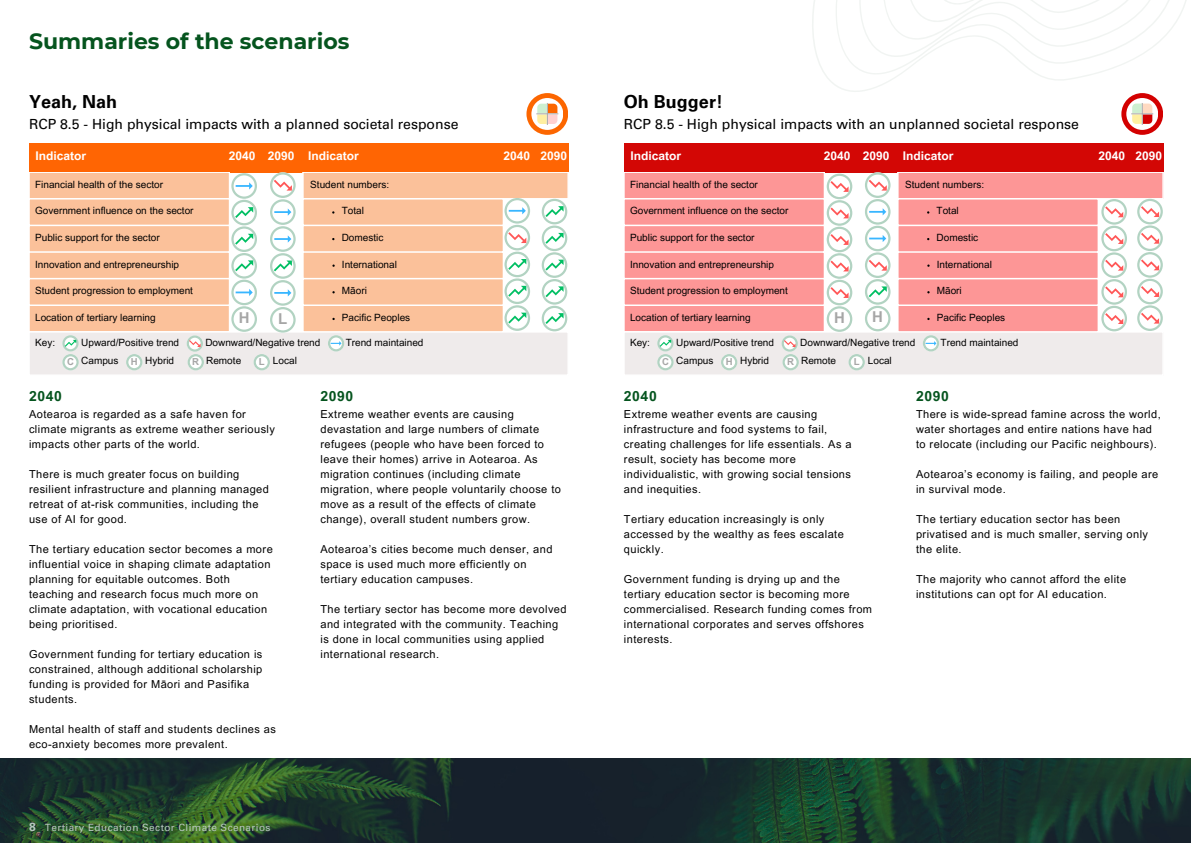
<style>
.page{position:relative;width:1191px;height:843px;background:#fff}
.page>*{position:absolute;margin:0;border:0;box-sizing:border-box;transform-origin:0 0}
.t1{font:700 22px "Montserrat";color:#05541e}
.t2{font:700 18px "Univers LT Pro 65";color:#000}
.t3{font:700 15px "Arial MT Pro";color:#a6a6a6}
.t4{font:14px "Univers LT Pro 55 Roman";color:#000}
.t5{font:700 14px "Arial MT Pro";letter-spacing:.04em;color:#05541e}
.t6{font:700 12px "Arial MT Pro";color:#fff}
.t7{font:700 12px "Univers LT Pro 65";color:#b9c8c0}
.t8{font:11px/15px "Arial MT Pro";letter-spacing:.04em;color:#000}
.t9{font:10px "Arial MT Pro";color:#000}
.t10{font:10px "Univers LT Pro 55 Roman";letter-spacing:.04em;color:#b9c8c0}
.t11{font:700 9.6px "Arial MT Pro";color:#a6a6a6}
</style>
<div class="page">
<img style="left:0;top:758px;width:1190px;height:84px">
<div style="left:526px;top:93px;width:42px;height:42px;background:#fc6600;border-radius:50%"></div>
<div style="left:531px;top:98px;width:32px;height:32px;background:#fff;border-radius:50%"></div>
<svg style="left:536px;top:103px;width:22px;height:22px"></svg>
<svg style="left:812px;top:0;width:374px;height:135px"></svg>
<div style="left:624px;top:143px;width:538px;height:29px;background:#d30705"></div>
<svg style="left:624px;top:172px;width:538px;height:202px"></svg>
<div style="left:29px;top:143px;width:539px;height:29px;background:#ff6503"></div>
<svg style="left:29px;top:172px;width:539px;height:202px"></svg>
<p class="t1" style="left:29px;top:27px;width:322px">Summaries of the scenarios</p>
<p class="t2" style="left:29px;top:95px;width:90px">Yeah, Nah</p>
<p class="t4" style="left:29px;top:119px;width:431px">RCP 8.5 - High physical impacts with a planned societal response</p>
<p class="t2" style="left:624px;top:95px;width:101px">Oh Bugger!</p>
<p class="t4" style="left:624px;top:119px;width:456px">RCP 8.5 - High physical impacts with an unplanned societal response</p>
<p class="t6" style="left:229px;top:151px;width:28px">2040</p>
<p class="t6" style="left:268px;top:151px;width:28px">2090</p>
<p class="t6" style="left:503px;top:151px;width:28px">2040</p>
<p class="t6" style="left:540px;top:151px;width:28px">2090</p>
<p class="t6" style="left:823px;top:151px;width:28px">2040</p>
<p class="t6" style="left:862px;top:151px;width:28px">2090</p>
<p class="t6" style="left:1098px;top:151px;width:28px">2040</p>
<p class="t6" style="left:1135px;top:151px;width:28px">2090</p>
<p class="t6" style="left:36px;top:151px;width:52px">Indicator</p>
<p class="t6" style="left:308px;top:151px;width:52px">Indicator</p>
<p class="t9" style="left:35px;top:180px;width:129px">Financial health of the sector</p>
<p class="t9" style="left:35px;top:207px;width:160px">Government influence on the sector</p>
<p class="t9" style="left:35px;top:233px;width:126px">Public support for the sector</p>
<p class="t9" style="left:35px;top:260px;width:145px">Innovation and entrepreneurship</p>
<p class="t9" style="left:35px;top:287px;width:159px">Student progression to employment</p>
<p class="t9" style="left:35px;top:313px;width:122px">Location of tertiary learning</p>
<p class="t6" style="left:630px;top:151px;width:52px">Indicator</p>
<p class="t6" style="left:902px;top:151px;width:52px">Indicator</p>
<p class="t9" style="left:630px;top:180px;width:129px">Financial health of the sector</p>
<p class="t9" style="left:630px;top:207px;width:160px">Government influence on the sector</p>
<p class="t9" style="left:630px;top:233px;width:126px">Public support for the sector</p>
<p class="t9" style="left:630px;top:260px;width:145px">Innovation and entrepreneurship</p>
<p class="t9" style="left:630px;top:287px;width:159px">Student progression to employment</p>
<p class="t9" style="left:630px;top:313px;width:122px">Location of tertiary learning</p>
<p class="t9" style="left:310px;top:180px;width:80px">Student numbers:</p>
<p class="t9" style="left:341px;top:207px;width:24px">Total</p>
<p class="t9" style="left:341px;top:233px;width:43px">Domestic</p>
<p class="t9" style="left:342px;top:260px;width:57px">International</p>
<p class="t9" style="left:342px;top:287px;width:26px">Māori</p>
<p class="t9" style="left:342px;top:313px;width:70px">Pacific Peoples</p>
<p class="t9" style="left:905px;top:180px;width:80px">Student numbers:</p>
<p class="t9" style="left:936px;top:207px;width:24px">Total</p>
<p class="t9" style="left:936px;top:233px;width:43px">Domestic</p>
<p class="t9" style="left:936px;top:260px;width:57px">International</p>
<p class="t9" style="left:936px;top:287px;width:26px">Māori</p>
<p class="t9" style="left:936px;top:313px;width:70px">Pacific Peoples</p>
<p class="t3" style="left:239px;top:312px;width:12px">H</p>
<p class="t3" style="left:872px;top:311px;width:12px">H</p>
<p class="t3" style="left:834px;top:312px;width:12px">H</p>
<p class="t3" style="left:278px;top:312px;width:11px">L</p>
<p class="t9" style="left:35px;top:338px;width:22px">Key:</p>
<p class="t9" style="left:81px;top:338px;width:99px">Upward/Positive trend</p>
<p class="t9" style="left:205px;top:338px;width:116px">Downward/Negative trend</p>
<p class="t9" style="left:346px;top:338px;width:79px">Trend maintained</p>
<p class="t9" style="left:81px;top:357px;width:39px">Campus</p>
<p class="t9" style="left:145px;top:357px;width:30px">Hybrid</p>
<p class="t9" style="left:206px;top:357px;width:36px">Remote</p>
<p class="t9" style="left:273px;top:357px;width:25px">Local</p>
<p class="t11" style="left:67px;top:357px;width:8px">C</p>
<p class="t11" style="left:131px;top:357px;width:8px">H</p>
<p class="t11" style="left:192px;top:357px;width:8px">R</p>
<p class="t11" style="left:259px;top:357px;width:7px">L</p>
<p class="t9" style="left:630px;top:338px;width:22px">Key:</p>
<p class="t9" style="left:676px;top:338px;width:99px">Upward/Positive trend</p>
<p class="t9" style="left:800px;top:338px;width:116px">Downward/Negative trend</p>
<p class="t9" style="left:940px;top:338px;width:79px">Trend maintained</p>
<p class="t9" style="left:676px;top:357px;width:39px">Campus</p>
<p class="t9" style="left:740px;top:357px;width:30px">Hybrid</p>
<p class="t9" style="left:801px;top:357px;width:36px">Remote</p>
<p class="t9" style="left:867px;top:357px;width:25px">Local</p>
<p class="t11" style="left:662px;top:357px;width:8px">C</p>
<p class="t11" style="left:725px;top:357px;width:8px">H</p>
<p class="t11" style="left:787px;top:357px;width:8px">R</p>
<p class="t11" style="left:853px;top:357px;width:7px">L</p>
<p class="t5" style="left:29px;top:391px;width:34px">2040</p>
<p class="t8" style="left:29px;top:408px;width:247px">Aotearoa is regarded as a safe haven for climate migrants as extreme weather seriously impacts other parts of the world.</p>
<p class="t8" style="left:29px;top:468px;width:241px">There is much greater focus on building resilient infrastructure and planning managed retreat of at-risk communities, including the use of AI for good.</p>
<p class="t8" style="left:29px;top:543px;width:245px">The tertiary education sector becomes a more influential voice in shaping climate adaptation planning for equitable outcomes. Both teaching and research focus much more on climate adaptation, with vocational education being prioritised.</p>
<p class="t8" style="left:29px;top:648px;width:235px">Government funding for tertiary education is constrained, although additional scholarship funding is provided for Māori and Pasifika students.</p>
<p class="t8" style="left:29px;top:723px;width:248px">Mental health of staff and students declines as eco-anxiety becomes more prevalent.</p>
<p class="t5" style="left:320px;top:391px;width:34px">2090</p>
<p class="t8" style="left:320px;top:408px;width:242px">Extreme weather events are causing devastation and large numbers of climate refugees (people who have been forced to leave their homes) arrive in Aotearoa. As migration continues (including climate migration, where people voluntarily choose to move as a result of the effects of climate change), overall student numbers grow.</p>
<p class="t8" style="left:320px;top:543px;width:233px">Aotearoa’s cities become much denser, and space is used much more efficiently on tertiary education campuses.</p>
<p class="t8" style="left:320px;top:603px;width:248px">The tertiary sector has become more devolved and integrated with the community. Teaching is done in local communities using applied international research.</p>
<p class="t5" style="left:624px;top:391px;width:34px">2040</p>
<p class="t8" style="left:624px;top:408px;width:229px">Extreme weather events are causing infrastructure and food systems to fail, creating challenges for life essentials. As a result, society has become more individualistic, with growing social tensions and inequities.</p>
<p class="t8" style="left:624px;top:513px;width:221px">Tertiary education increasingly is only accessed by the wealthy as fees escalate quickly.</p>
<p class="t8" style="left:624px;top:573px;width:250px">Government funding is drying up and the tertiary education sector is becoming more commercialised. Research funding comes from international corporates and serves offshores interests.</p>
<p class="t5" style="left:915px;top:391px;width:34px">2090</p>
<p class="t8" style="left:915px;top:408px;width:246px">There is wide-spread famine across the world, water shortages and entire nations have had to relocate (including our Pacific neighbours).</p>
<p class="t8" style="left:915px;top:468px;width:244px">Aotearoa’s economy is failing, and people are in survival mode.</p>
<p class="t8" style="left:915px;top:513px;width:233px">The tertiary education sector has been privatised and is much smaller, serving only the elite.</p>
<p class="t8" style="left:915px;top:573px;width:212px">The majority who cannot afford the elite institutions can opt for AI education.</p>
<p class="t7" style="left:29px;top:822px;width:8px">8</p>
<p class="t10" style="left:45px;top:823px;width:227px">Tertiary Education Sector Climate Scenarios</p>
</div>
